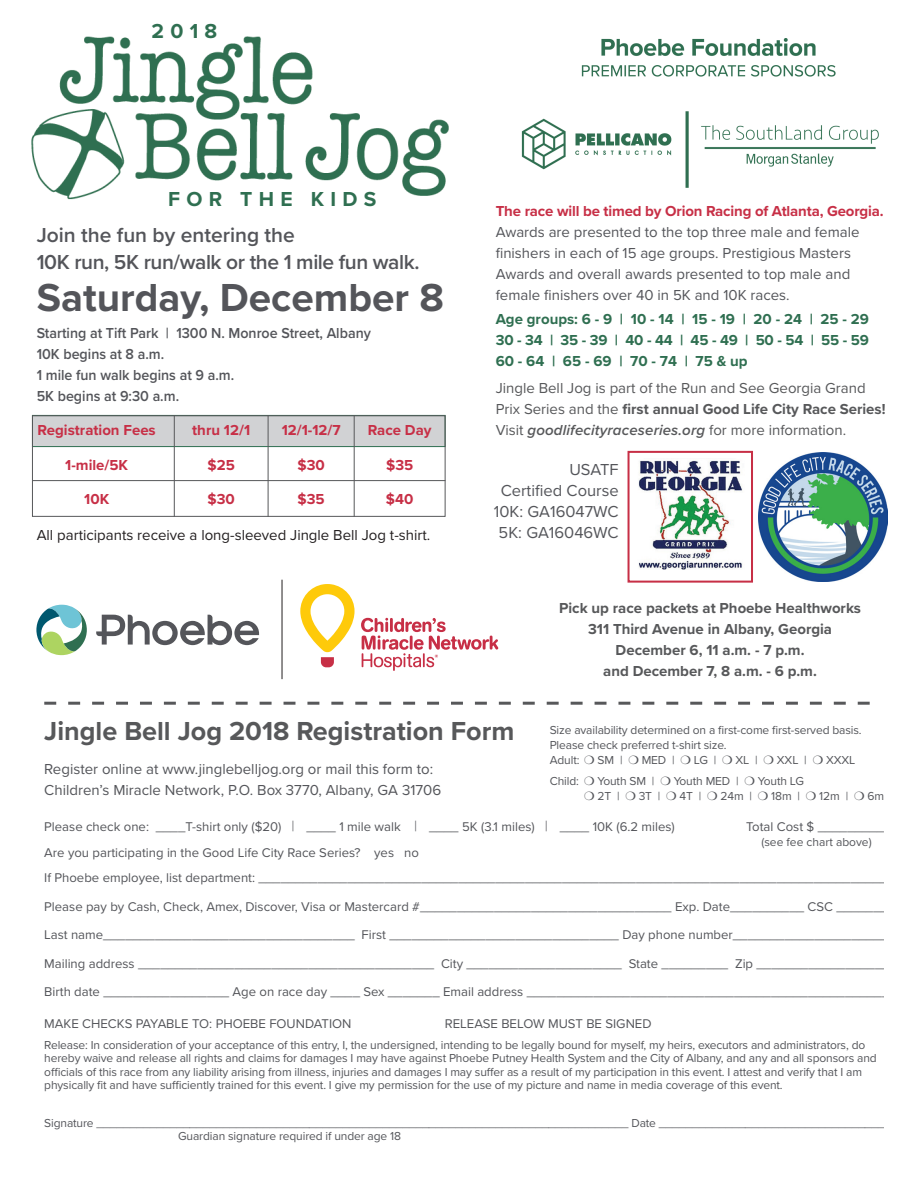
<style>
.page{position:relative;width:918px;height:1188px;background:#fff}
.page>*{position:absolute;margin:0;border:0;box-sizing:border-box;transform-origin:0 0}
.t1{font:700 40.5px "Proxima Nova";color:#54555a}
.t2{font:700 27px "Proxima Nova";color:#57585a}
.t3{font:600 21px/27px "Proxima Nova";letter-spacing:-.02em;color:#54555a}
.t4{font:700 21px "Proxima Nova";letter-spacing:.3em;color:#2f6f51}
.t5{font:16.5px/21px "Proxima Nova";color:#54555a;text-align:right}
.t6{font:15px/21px "Proxima Nova";color:#54555a}
.t7{font:15px/21px "Proxima Nova";color:#57585a}
.t8{font:700 15px "Proxima Nova";letter-spacing:-.01em;color:#c72f46}
.t9{font:700 15px/21px "Proxima Nova";color:#57585a;text-align:center}
.t10{font:600 15px/21px "Proxima Nova";color:#54555a;scale:.95 1}
.t11{font:700 15px/21px "Proxima Nova";color:#2f6f51;text-align:justify}
.t12{font:15px "Proxima Nova";color:#231f20}
.t13{font:13.2px/28.5px "Proxima Nova";color:#54555a}
.t14{font:12px/13.5px "Proxima Nova";letter-spacing:-.01em;color:#54555a}
.s1{font-weight:700}
.s2{font-weight:600;font-style:italic}
.s3{font-weight:300;font-size:15px}
</style>
<div class="page">
<svg style="left:44px;top:702px;width:826px;height:3px"></svg>
<div style="left:628px;top:451px;width:125px;height:132px;background:#fff;border:2px solid #c72f46"></div>
<img style="left:638px;top:460px;width:105px;height:110px">
<img style="left:31px;top:36px;width:417px;height:164px">
<hr style="left:282px;top:580px;width:1px;height:99px;background:#231f20">
<svg style="left:300px;top:584px;width:55px;height:83px"></svg>
<svg style="left:361px;top:618px;width:137px;height:53px"></svg>
<svg style="left:36px;top:605px;width:51px;height:50px"></svg>
<svg style="left:96px;top:615px;width:163px;height:30px"></svg>
<img style="left:521px;top:38px;width:358px;height:150px">
<img style="left:759px;top:452px;width:129px;height:129px">
<div style="left:32px;top:415px;width:414px;height:32px;background:#d1d2d4;border:1px solid #2f6f51"></div>
<div style="left:32px;top:415px;width:414px;height:102px;border:1px solid #57585a"></div>
<hr style="left:174px;top:415px;width:1px;height:102px;background:#57585a">
<hr style="left:268px;top:415px;width:1px;height:102px;background:#57585a">
<hr style="left:354px;top:415px;width:1px;height:102px;background:#57585a">
<hr style="left:32px;top:480px;width:413px;height:1px;background:#57585a">
<h3 class="t4" style="left:151px;top:15px;width:67px">2018</h3>
<h3 class="t4" style="left:168px;top:183px;width:210px">FOR THE KIDS</h3>
<h3 class="t3" style="left:37px;top:221px;width:384px">Join the fun by entering the<br>10K run, 5K run/walk or the 1 mile fun walk.</h3>
<h1 class="t1" style="left:37px;top:268px;width:409px">Saturday, December 8</h1>
<p class="t10" style="left:37px;top:322px;width:353px">Starting at Tift Park | 1300 N. Monroe Street, Albany<br>10K begins at 8 a.m.<br>1 mile fun walk begins at 9 a.m.<br>5K begins at 9:30 a.m.</p>
<p class="t8" style="left:38px;top:419px;width:120px">Registration Fees</p>
<p class="t8" style="left:192px;top:419px;width:59px">thru 12/1</p>
<p class="t8" style="left:282px;top:419px;width:61px">12/1-12/7</p>
<p class="t8" style="left:368px;top:419px;width:65px">Race Day</p>
<p class="t8" style="left:65px;top:454px;width:64px">1-mile/5K</p>
<p class="t8" style="left:208px;top:454px;width:29px">$25</p>
<p class="t8" style="left:298px;top:454px;width:29px">$30</p>
<p class="t8" style="left:386px;top:454px;width:29px">$35</p>
<p class="t8" style="left:84px;top:488px;width:27px">10K</p>
<p class="t8" style="left:208px;top:488px;width:29px">$30</p>
<p class="t8" style="left:298px;top:488px;width:29px">$35</p>
<p class="t8" style="left:386px;top:488px;width:29px">$40</p>
<p class="t12" style="left:37px;top:524px;width:395px">All participants receive a long-sleeved Jingle Bell Jog t-shirt.</p>
<p class="t8" style="left:496px;top:199px;width:390px">The race will be timed by Orion Racing of Atlanta, Georgia.</p>
<p class="t6" style="left:496px;top:221px;width:365px">Awards are presented to the top three male and female finishers in each of 15 age groups. Prestigious Masters Awards and overall awards presented to top male and female finishers over 40 in 5K and 10K races.</p>
<p class="t11" style="left:496px;top:308px;width:375px">Age groups: 6 - 9 | 10 - 14 | 15 - 19 | 20 - 24 | 25 - 29<br>30 - 34 | 35 - 39 | 40 - 44 | 45 - 49 | 50 - 54 | 55 - 59<br>60 - 64 | 65 - 69 | 70 - 74 | 75 &amp; up</p>
<p class="t7" style="left:496px;top:376px;width:391px">Jingle Bell Jog is part of the Run and See Georgia Grand<br>Prix Series and the <span class="s1">first annual Good Life City Race Series!<br></span>Visit <span class="s2">goodlifecityraceseries.org</span> for more information.</p>
<h3 class="t5" style="left:494px;top:458px;width:126px">USATF<br>Certified Course<br>10K: GA16047WC<br>5K: GA16046WC</h3>
<p class="t9" style="left:559px;top:598px;width:303px">Pick up race packets at Phoebe Healthworks 311 Third Avenue in Albany, Georgia December 6, 11 a.m. - 7 p.m.<br>and December 7, 8 a.m. - 6 p.m.</p>
<h2 class="t2" style="left:44px;top:710px;width:472px">Jingle Bell Jog 2018 Registration Form</h2>
<p class="t6" style="left:44px;top:758px;width:398px">Register online at www.jinglebelljog.org or mail this form to:<br>Children’s Miracle Network, P.O. Box 3770, Albany, GA 31706</p>
<p class="t13" style="left:44px;top:812px;width:632px">Please check one: ____T-shirt only ($20) <span class="s3">|</span> ____ 1 mile walk <span class="s3">|</span> ____ 5K (3.1 miles) <span class="s3">|</span> ____ 10K (6.2 miles)</p>
<p class="t13" style="left:746px;top:812px;width:147px">Total Cost $ __________</p>
<p class="t13" style="left:44px;top:839px;width:845px;line-height:25.5px">Are you participating in the Good Life City Race Series? yes no<br>If Phoebe employee, list department: _____________________________________________________________________________________</p>
<p class="t13" style="left:44px;top:891px;width:847px">Please pay by Cash, Check, Amex, Discover, Visa or Mastercard #__________________________________ Exp. Date__________ CSC _______ Last name__________________________________ First _______________________________ Day phone number_____________________ Mailing address ________________________________________ City _____________________ State _________ Zip __________________ Birth date _________________ Age on race day ____ Sex _______ Email address _________________________________________________</p>
<p class="t13" style="left:44px;top:1009px;width:309px">MAKE CHECKS PAYABLE TO: PHOEBE FOUNDATION</p>
<p class="t13" style="left:445px;top:1009px;width:208px">RELEASE BELOW MUST BE SIGNED</p>
<p class="t14" style="left:44px;top:1037px;width:834px">Release: In consideration of your acceptance of this entry, I, the undersigned, intending to be legally bound for myself, my heirs, executors and administrators, do hereby waive and release all rights and claims for damages I may have against Phoebe Putney Health System and the City of Albany, and any and all sponsors and officials of this race from any liability arising from illness, injuries and damages I may suffer as a result of my participation in this event. I attest and verify that I am physically fit and have sufficiently trained for this event. I give my permission for the use of my picture and name in media coverage of this event.</p>
<p class="t14" style="left:178px;top:1115px;width:715px;text-indent:-134px">Signature ________________________________________________________________________________ Date ___________________________________<br>Guardian signature required if under age 18</p>
<p class="t14" style="left:550px;top:722px;width:313px;line-height:15px">Size availability determined on a first-come first-served basis.<br>Please check preferred t-shirt size.<br>Adult:</p>
<p class="t14" style="left:598px;top:753px;width:26px">SM |</p>
<p class="t14" style="left:642px;top:753px;width:35px">MED |</p>
<p class="t14" style="left:694px;top:753px;width:24px">LG |</p>
<p class="t14" style="left:736px;top:753px;width:24px">XL |</p>
<p class="t14" style="left:777px;top:753px;width:31px">XXL |</p>
<p class="t14" style="left:826px;top:753px;width:31px">XXXL</p>
<p class="t14" style="left:550px;top:774px;width:31px">Child:</p>
<p class="t14" style="left:598px;top:774px;width:58px">Youth SM |</p>
<p class="t14" style="left:674px;top:774px;width:67px">Youth MED |</p>
<p class="t14" style="left:758px;top:774px;width:48px">Youth LG</p>
<p class="t14" style="left:598px;top:789px;width:24px">2T |</p>
<p class="t14" style="left:639px;top:789px;width:23px">3T |</p>
<p class="t14" style="left:680px;top:789px;width:23px">4T |</p>
<p class="t14" style="left:721px;top:789px;width:33px">24m |</p>
<p class="t14" style="left:771px;top:789px;width:30px">18m |</p>
<p class="t14" style="left:819px;top:789px;width:30px">12m |</p>
<p class="t14" style="left:867px;top:789px;width:18px">6m</p>
<p class="t14" style="left:761px;top:835px;width:112px">(see fee chart above)</p>
</div>
